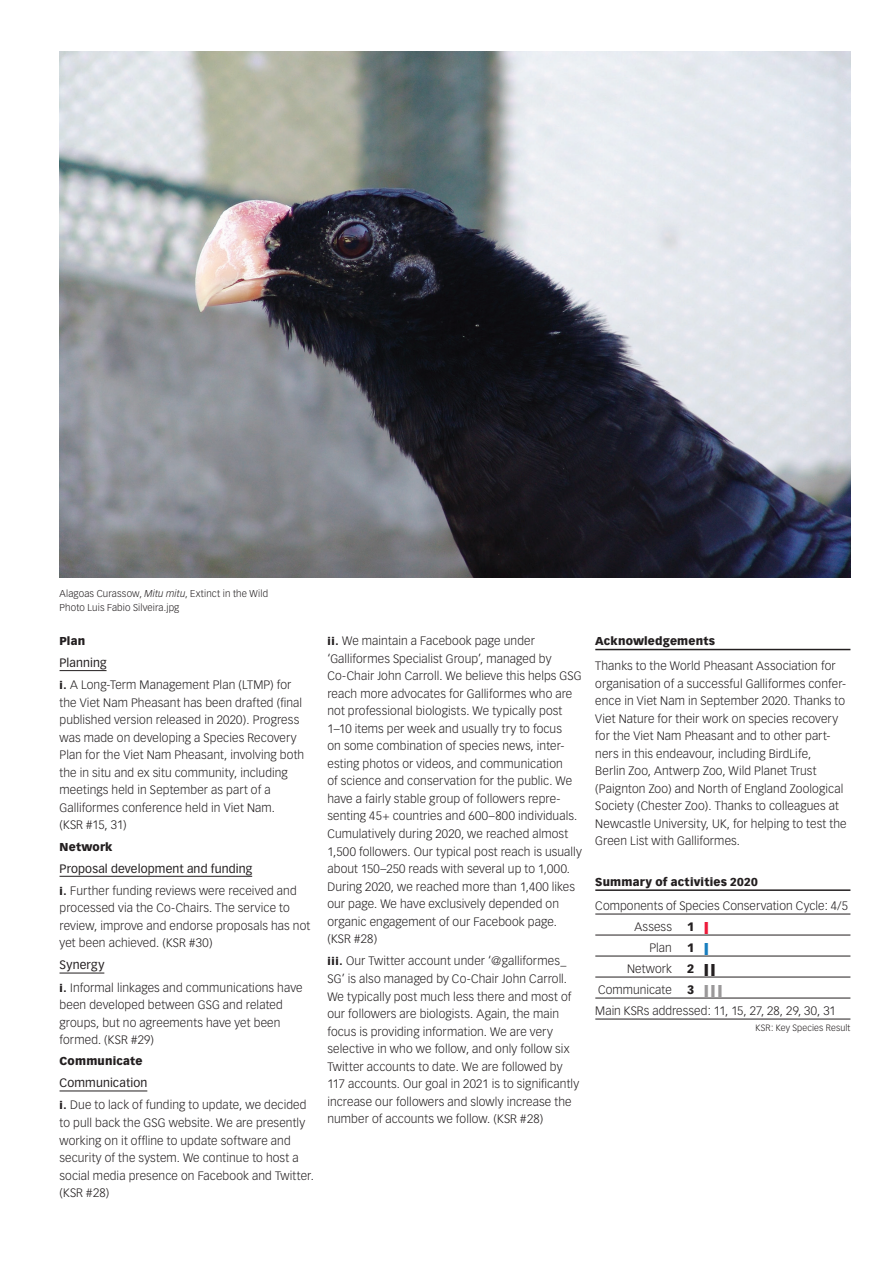
<style>
.page{position:relative;width:893px;height:1263px;background:#fff}
.page>*{position:absolute;margin:0;border:0;box-sizing:border-box;transform-origin:0 0}
.t1{font:300 12px/17.5px "Vectora LH";letter-spacing:.01em;color:#231f20}
.t2{font:900 12px "Vectora LH";color:#231f20}
.t3{font:900 11.25px "Vectora LH";letter-spacing:.015em;color:#231f20}
.t4{font:300 9.75px/13.5px "Vectora LH";letter-spacing:.015em;color:#231f20}
.t5{font:300 9px "Vectora LH";letter-spacing:.015em;color:#231f20}
.s1{font-style:italic}
.s2{font-weight:400}
.s3{font-weight:900;font-size:10.5px}
.s4{color:#ed1a3a}
.s5{color:#197ebe}
.s6{font-weight:900}
.s7{font-weight:900;color:#9a9899}
</style>
<div class="page">
<hr style="left:60px;top:670px;width:47px;height:1px;background:#231f20">
<hr style="left:60px;top:876px;width:192px;height:1px;background:#231f20">
<hr style="left:60px;top:973px;width:44px;height:1px;background:#231f20">
<hr style="left:60px;top:1091px;width:87px;height:1px;background:#231f20">
<hr style="left:595px;top:649px;width:255px;height:1px;background:#231f20">
<hr style="left:595px;top:889px;width:255px;height:2px;background:#231f20">
<hr style="left:595px;top:914px;width:255px;height:1px;background:#231f20">
<hr style="left:595px;top:935px;width:255px;height:1px;background:#231f20">
<hr style="left:595px;top:956px;width:255px;height:1px;background:#231f20">
<hr style="left:595px;top:977px;width:255px;height:1px;background:#231f20">
<hr style="left:595px;top:998px;width:255px;height:1px;background:#231f20">
<hr style="left:595px;top:1019px;width:255px;height:1px;background:#231f20">
<img style="left:60px;top:51px;width:790px;height:526px">
<p class="t4" style="left:60px;top:587px;width:210px">Alagoas Curassow, <span class="s1">Mitu mitu</span>, Extinct in the Wild<br>Photo Luis Fabio Silveira.jpg</p>
<p class="t3" style="left:60px;top:634px;width:27px">Plan</p>
<p class="t1" style="left:60px;top:652px;width:233px;line-height:22px"><span class="s2">Planning<br></span><span class="s3">i.</span> A Long-Term Management Plan (LTMP) for</p>
<p class="t1" style="left:60px;top:694px;width:246px">the Viet Nam Pheasant has been drafted (final published version released in 2020). Progress was made on developing a Species Recovery Plan for the Viet Nam Pheasant, involving both the in situ and ex situ community, including meetings held in September as part of a Galliformes conference held in Viet Nam.<br>(KSR #15, 31)</p>
<p class="t3" style="left:60px;top:839px;width:55px">Network</p>
<p class="t1" style="left:60px;top:857px;width:239px;line-height:22px"><span class="s2">Proposal development and funding<br></span><span class="s3">i.</span> Further funding reviews were received and</p>
<p class="t1" style="left:60px;top:899px;width:252px">processed via the Co-Chairs. The service to review, improve and endorse proposals has not yet been achieved. (KSR #30)</p>
<p class="t1" style="left:60px;top:954px;width:245px;line-height:22px"><span class="s2">Synergy<br></span><span class="s3">i.</span> Informal linkages and communications have</p>
<p class="t1" style="left:60px;top:996px;width:225px">been developed between GSG and related groups, but no agreements have yet been formed. (KSR #29)</p>
<p class="t3" style="left:60px;top:1054px;width:85px">Communicate</p>
<p class="t1" style="left:60px;top:1072px;width:248px;line-height:22px"><span class="s2">Communication<br></span><span class="s3">i.</span> Due to lack of funding to update, we decided</p>
<p class="t1" style="left:60px;top:1114px;width:256px">to pull back the GSG website. We are presently working on it offline to update software and security of the system. We continue to host a social media presence on Facebook and Twitter. (KSR #28)</p>
<p class="t1" style="left:327px;top:632px;width:256px"><span class="s3">ii.</span> We maintain a Facebook page under ‘Galliformes Specialist Group’, managed by Co-Chair John Carroll. We believe this helps GSG reach more advocates for Galliformes who are not professional biologists. We typically post 1–10 items per week and usually try to focus<br>on some combination of species news, inter&shy;esting photos or videos, and communication<br>of science and conservation for the public. We have a fairly stable group of followers repre&shy;senting 45+ countries and 600–800 individuals.<br>Cumulatively during 2020, we reached almost 1,500 followers. Our typical post reach is usually about 150–250 reads with several up to 1,000.<br>During 2020, we reached more than 1,400 likes our page. We have exclusively depended on organic engagement of our Facebook page. (KSR #28)</p>
<p class="t1" style="left:327px;top:952px;width:253px"><span class="s3">iii.</span> Our Twitter account under ‘@galliformes_ SG’ is also managed by Co-Chair John Carroll.<br>We typically post much less there and most of our followers are biologists. Again, the main focus is providing information. We are very selective in who we follow, and only follow six Twitter accounts to date. We are followed by 117 accounts. Our goal in 2021 is to significantly increase our followers and slowly increase the number of accounts we follow. (KSR #28)</p>
<p class="t3" style="left:595px;top:634px;width:121px">Acknowledgements</p>
<p class="t1" style="left:595px;top:657px;width:253px">Thanks to the World Pheasant Association for organisation of a successful Galliformes confer&shy;ence in Viet Nam in September 2020. Thanks to Viet Nature for their work on species recovery for the Viet Nam Pheasant and to other part&shy;ners in this endeavour, including BirdLife,<br>Berlin Zoo, Antwerp Zoo, Wild Planet Trust (Paignton Zoo) and North of England Zoological Society (Chester Zoo). Thanks to colleagues at Newcastle University, UK, for helping to test the Green List with Galliformes.</p>
<p class="t3" style="left:595px;top:874px;width:164px">Summary of activities 2020</p>
<p class="t1" style="left:635px;top:895px;width:215px;line-height:21px;text-indent:-39px">Components of Species Conservation Cycle: 4/5<br>Assess</p>
<p class="t2" style="left:687px;top:919px;width:23px">1 <span class="s4">|</span></p>
<p class="t1" style="left:649px;top:939px;width:24px">Plan</p>
<p class="t2" style="left:687px;top:940px;width:23px">1 <span class="s5">|</span></p>
<p class="t1" style="left:627px;top:960px;width:46px">Network</p>
<p class="t2" style="left:687px;top:961px;width:30px">2 ||</p>
<p class="t1" style="left:598px;top:981px;width:75px">Communicate</p>
<p class="t1" style="left:595px;top:979px;width:242px;line-height:21px;text-indent:92px"><span class="s6">3</span> <span class="s7">|||<br></span>Main KSRs addressed: 11, 15, 27, 28, 29, 30, 31</p>
<p class="t5" style="left:756px;top:1023px;width:96px">KSR: Key Species Result</p>
</div>
